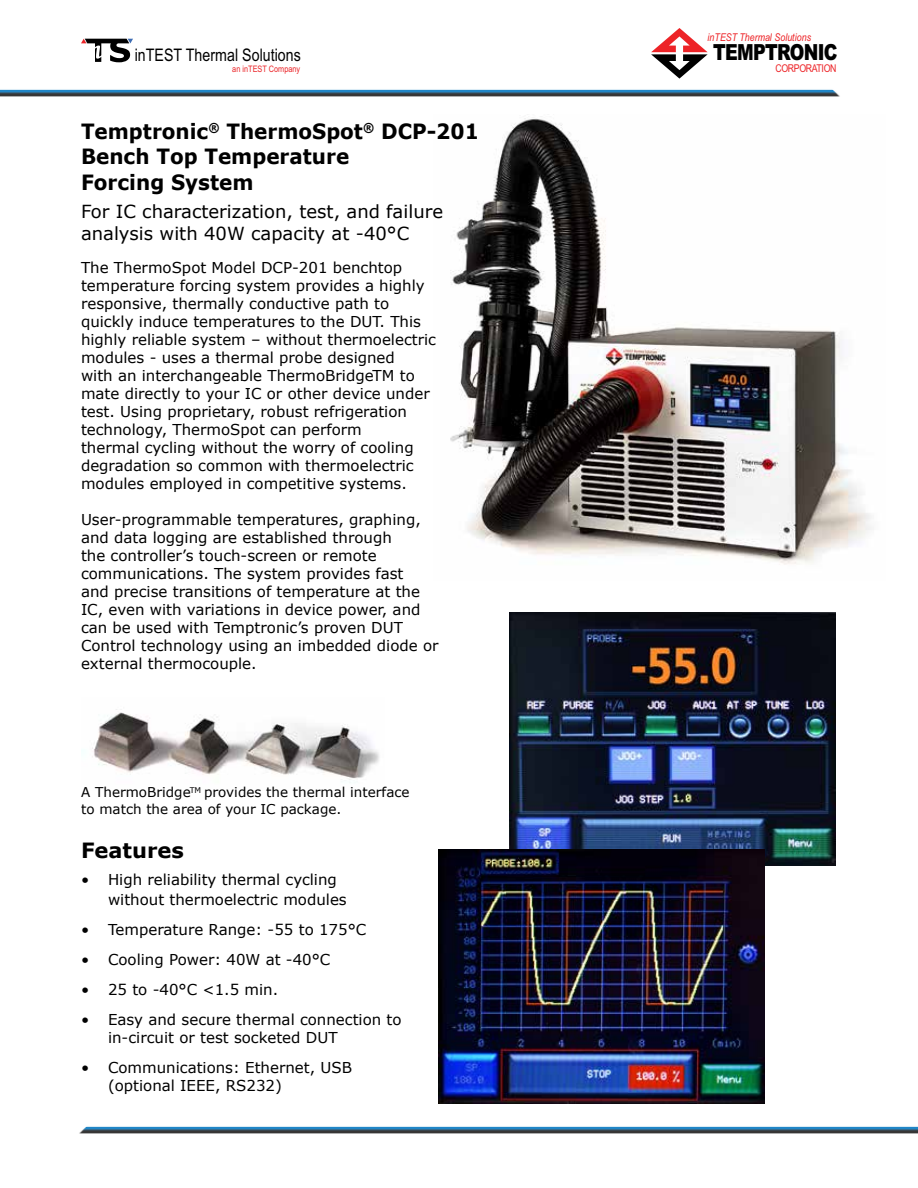
<style>
.page{position:relative;width:918px;height:1188px;background:#fff}
.page>*{position:absolute;margin:0;border:0;box-sizing:border-box;transform-origin:0 0}
.t1{font:900 22.2px "Arial";letter-spacing:-.04em;color:#000;scale:.79 1}
.t2{font:700 21px/25.2px "Verdana";color:#000;scale:.95 1}
.t3{font:700 21px "Verdana";color:#000}
.t4{font:18px/22.5px "Verdana";color:#000}
.t5{font:17.4px "Arial Narrow";color:#000}
.t6{font:15px/18px "Verdana";color:#000}
.t7{font:13.5px/16.5px "Verdana";color:#000}
.t8{font:italic 10.65px "Arial Narrow";letter-spacing:.005em;color:#ed2327}
.t9{font:10.65px "Arial Narrow";letter-spacing:-.035em;color:#ed2327}
.t10{font:9px "Arial Narrow";color:#eb2529}
</style>
<div class="page">
<img style="left:509px;top:612px;width:327px;height:254px">
<img style="left:438px;top:849px;width:327px;height:254px">
<img style="left:81px;top:709px;width:299px;height:74px">
<img style="left:450px;top:118px;width:422px;height:447px">
<img style="left:0;top:89px;width:840px;height:8px">
<img style="left:79px;top:1126px;width:839px;height:8px">
<svg style="left:81px;top:39px;width:52px;height:23px"></svg>
<svg style="left:651px;top:28px;width:57px;height:51px"></svg>
<p class="t8" style="left:708px;top:29px;width:105px">inTEST Thermal Solutions</p>
<p class="t9" style="left:775px;top:61px;width:63px">CORPORATION</p>
<p class="t5" style="left:135px;top:42px;width:168px">inTEST Thermal Solutions</p>
<h1 class="t1" style="left:713px;top:36px;width:159px">TEMPTRONIC</h1>
<p class="t10" style="left:232px;top:62px;width:70px">an inTEST Company</p>
<h2 class="t2" style="left:81px;top:119px;width:420px">Temptronic<sup>®</sup> ThermoSpot<sup>®</sup> DCP-201<br>Bench Top Temperature<br>Forcing System</h2>
<p class="t4" style="left:81px;top:200px;width:364px">For IC characterization, test, and failure analysis with 40W capacity at -40°C</p>
<p class="t6" style="left:81px;top:258px;width:357px">The ThermoSpot Model DCP-201 benchtop temperature forcing system provides a highly responsive, thermally conductive path to quickly induce temperatures to the DUT. This highly reliable system – without thermoelectric modules - uses a thermal probe designed<br>with an interchangeable ThermoBridgeTM to mate directly to your IC or other device under test. Using proprietary, robust refrigeration technology, ThermoSpot can perform<br>thermal cycling without the worry of cooling degradation so common with thermoelectric modules employed in competitive systems.</p>
<p class="t6" style="left:81px;top:510px;width:359px">User-programmable temperatures, graphing, and data logging are established through<br>the controller’s touch-screen or remote communications. The system provides fast<br>and precise transitions of temperature at the IC, even with variations in device power, and can be used with Temptronic’s proven DUT Control technology using an imbedded diode or external thermocouple.</p>
<p class="t7" style="left:81px;top:784px;width:330px">A ThermoBridge<sup>TM</sup> provides the thermal interface to match the area of your IC package.</p>
<h2 class="t3" style="left:81px;top:836px;width:104px">Features</h2>
<p class="t6" style="left:108px;top:870px;width:240px;line-height:19.5px;text-indent:-27px">• High reliability thermal cycling without thermoelectric modules</p>
<p class="t6" style="left:81px;top:920px;width:287px">• Temperature Range: -55 to 175°C</p>
<p class="t6" style="left:81px;top:950px;width:251px">• Cooling Power: 40W at -40°C</p>
<p class="t6" style="left:81px;top:980px;width:199px">• 25 to -40°C &lt;1.5 min.</p>
<p class="t6" style="left:108px;top:1010px;width:295px;text-indent:-27px">• Easy and secure thermal connection to in-circuit or test socketed DUT</p>
<p class="t6" style="left:108px;top:1058px;width:246px;text-indent:-27px">• Communications: Ethernet, USB (optional IEEE, RS232)</p>
</div>
